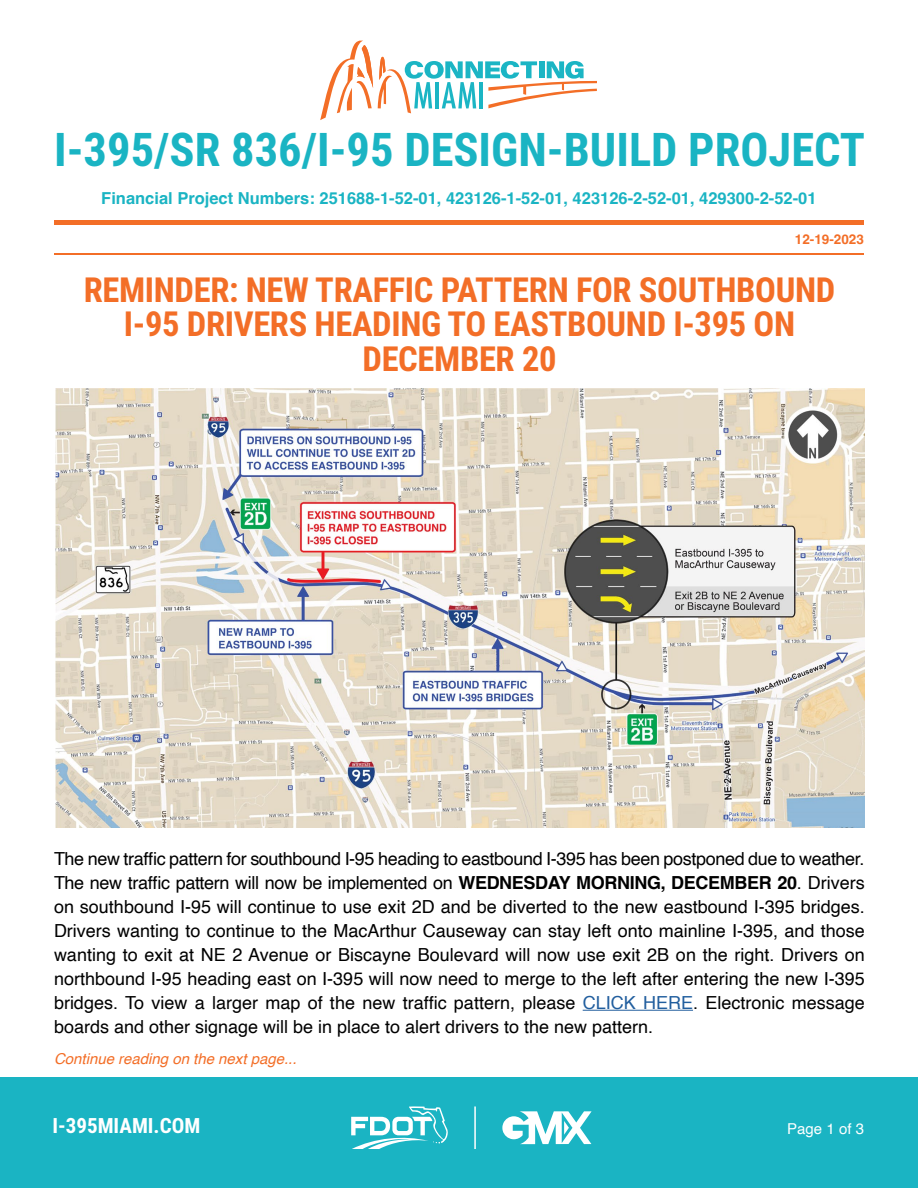
<style>
.page{position:relative;width:918px;height:1188px;background:#fff}
.page>*{position:absolute;margin:0;border:0;box-sizing:border-box;transform-origin:0 0}
.t1{font:700 46.5px "Roboto Condensed";color:#1ab4c3}
.t2{font:700 34.5px/34.5px "Roboto Condensed";letter-spacing:-.01em;color:#f36e27;text-align:center}
.t3{font:700 21px "Roboto Condensed";color:#fff}
.t4{font:18px/24px "Helvetica";color:#000;text-align:justify}
.t5{font:700 16.5px "Helvetica";color:#1ab4c3}
.t6{font:italic 15px "Helvetica";color:#f36e27}
.t7{font:15px "Helvetica";color:#fff}
.t8{font:700 13.5px "Helvetica";color:#f36e27}
.s1{font-weight:700}
.s2{color:#215e9e}
</style>
<div class="page">
<div style="left:0;top:1077px;width:918px;height:111px;background:#1ab4c3"></div>
<svg style="left:502px;top:1111px;width:90px;height:33px"></svg>
<svg style="left:351px;top:1106px;width:97px;height:43px"></svg>
<hr style="left:474px;top:1106px;width:2px;height:43px;background:#fff">
<svg style="left:320px;top:41px;width:277px;height:79px"></svg>
<hr style="left:54px;top:220px;width:810px;height:4px;background:#f36e27">
<hr style="left:54px;top:253px;width:810px;height:1px;background:#f36e27">
<img style="left:55px;top:388px;width:809px;height:439px">
<hr style="left:583px;top:1010px;width:110px;height:1px;background:#215e9e">
<h1 class="t1" style="left:54px;top:117px;width:813px">I-395/SR 836/I-95 DESIGN-BUILD PROJECT</h1>
<p class="t5" style="left:101px;top:188px;width:717px">Financial Project Numbers: 251688-1-52-01, 423126-1-52-01, 423126-2-52-01, 429300-2-52-01</p>
<p class="t8" style="left:795px;top:231px;width:71px">12-19-2023</p>
<h2 class="t2" style="left:84px;top:271px;width:753px">REMINDER: NEW TRAFFIC PATTERN FOR SOUTHBOUND<br>I-95 DRIVERS HEADING TO EASTBOUND I-395 ON<br>DECEMBER 20</h2>
<p class="t4" style="left:54px;top:847px;width:812px">The new traffic pattern for southbound I-95 heading to eastbound I-395 has been postponed due to weather.<br>The new traffic pattern will now be implemented on <span class="s1">WEDNESDAY MORNING, DECEMBER 20</span>. Drivers on southbound I-95 will continue to use exit 2D and be diverted to the new eastbound I-395 bridges.<br>Drivers wanting to continue to the MacArthur Causeway can stay left onto mainline I-395, and those wanting to exit at NE 2 Avenue or Biscayne Boulevard will now use exit 2B on the right. Drivers on northbound I-95 heading east on I-395 will now need to merge to the left after entering the new I-395 bridges. To view a larger map of the new traffic pattern, please <span class="s2">CLICK HERE</span>. Electronic message boards and other signage will be in place to alert drivers to the new pattern.</p>
<p class="t6" style="left:54px;top:1047px;width:244px">Continue reading on the next page...</p>
<p class="t3" style="left:52px;top:1111px;width:149px">I-395MIAMI.COM</p>
<p class="t7" style="left:787px;top:1117px;width:78px">Page 1 of 3</p>
</div>
